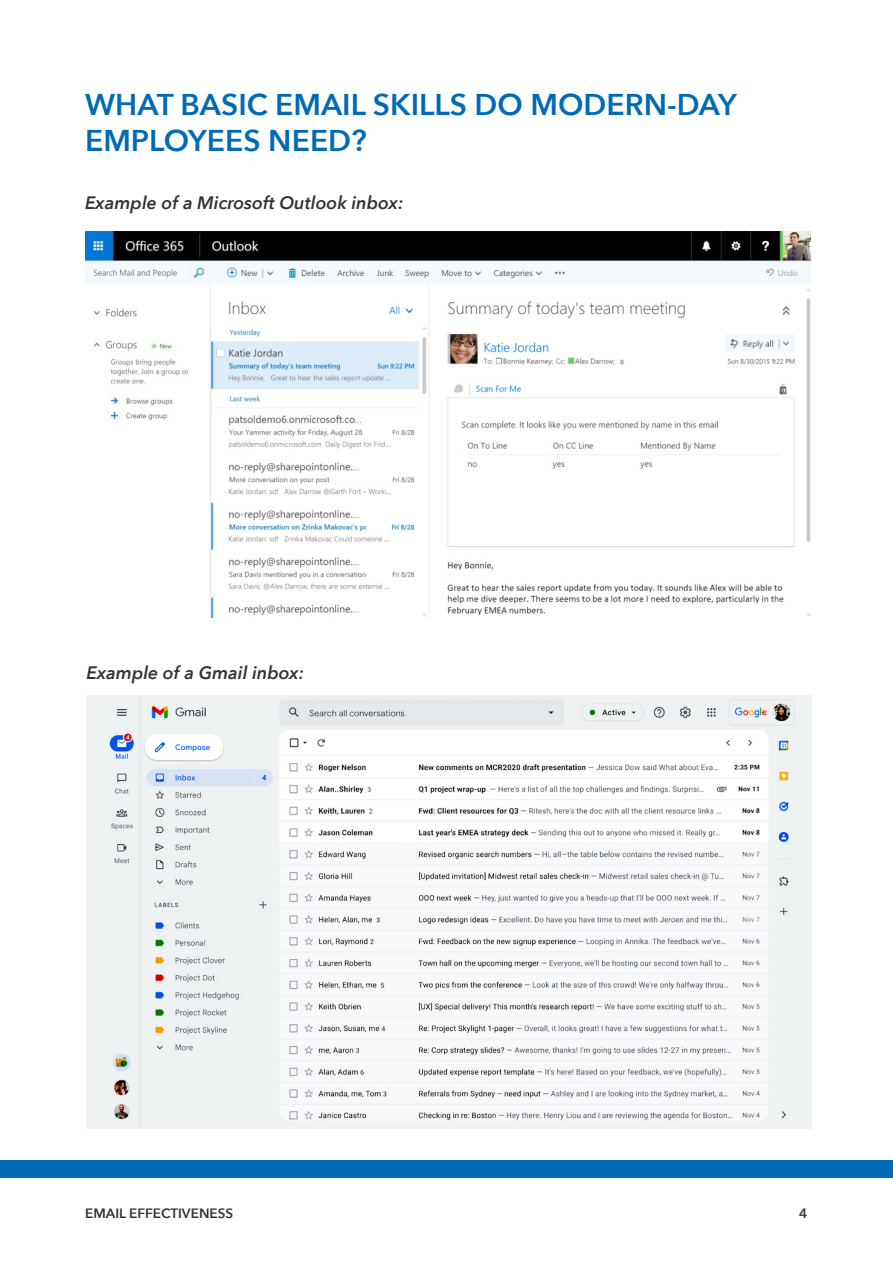
<style>
.page{position:relative;width:893px;height:1263px;background:#fff}
.page>*{position:absolute;margin:0;border:0;box-sizing:border-box;transform-origin:0 0}
.t1{font:600 30px/36px "Avenir Next";color:#006bb5}
.Sub_2{font:italic 600 18px "Avenir Next";color:#333}
.t2{font:600 13.5px "Avenir Next";color:#333}
</style>
<div class="page">
<div style="left:0;top:1161px;width:893px;height:17px;background:#006bb5"></div>
<img style="left:85px;top:232px;width:725px;height:386px">
<img style="left:86px;top:695px;width:726px;height:434px">
<p class="t1" style="left:85px;top:86px;width:653px">WHAT BASIC EMAIL SKILLS DO MODERN-DAY<br>EMPLOYEES NEED?</p>
<p class="Sub_2" style="left:85px;top:187px;width:320px">Example of a Microsoft Outlook inbox:</p>
<p class="Sub_2" style="left:87px;top:657px;width:219px">Example of a Gmail inbox:</p>
<p class="t2" style="left:85px;top:1202px;width:149px">EMAIL EFFECTIVENESS</p>
<p class="t2" style="left:799px;top:1202px;width:10px">4</p>
</div>
